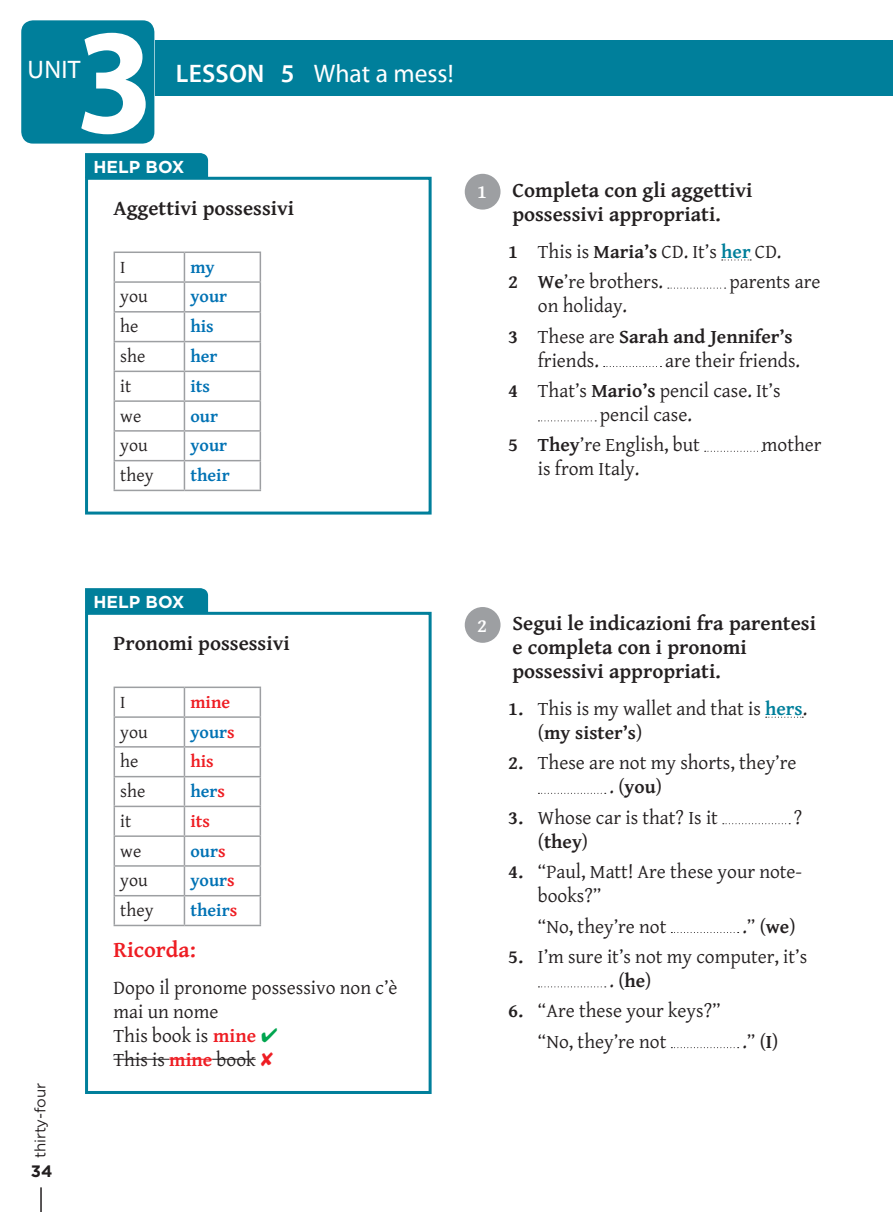
<style>
.page{position:relative;width:893px;height:1212px;background:#fff}
.page>*{position:absolute;margin:0;border:0;box-sizing:border-box;transform-origin:0 0}
.t1{font:700 semi-condensed 151.5px "Myriad Pro";color:#fff}
.t2{font:25.5px "Myriad Pro";color:#fff}
.t3{font:700 22.5px "Kind 10";color:#ee1d23}
.t4{font:700 21px/24px "Kind 10";color:#231f20}
.t5{font:19.5px/24px "Kind 10";color:#231f20}
.t6{font:700 19.5px/30.5px "Kind 10";color:#231f20}
.t7{font:700 19.5px "Kind 10";color:#fff}
.t8{font:700 18px "Kind 10";color:#0072b4}
.t9{font:18px "Kind 10";color:#231f20}
.t10{font:700 18px "Kind 10";color:#ee1d23}
.t11{font:700 17.25px "Gotham";color:#fff}
.t12{font:700 16.5px "Gotham";color:#231f20}
.t13{font:15px "Gotham";letter-spacing:-.005em;color:#231f20}
.s1{font-weight:600}
.s2{font-weight:700}
.s3{font-weight:700;color:#007f9b}
.s4{font-weight:400}
.s5{color:#ee1d23}
.s6{font-weight:700;color:#ee1d23}
.s7{color:#00a54f}
</style>
<div class="page">
<div style="left:156px;top:40px;width:737px;height:56px;background:#007f9b"></div>
<div style="left:21px;top:20px;width:133px;height:124px;background:#007f9b;border-radius:12px"></div>
<hr style="left:40px;top:1187px;width:2px;height:25px;background:#231f20">
<svg style="left:766px;top:717px;width:37px;height:1px"></svg>
<svg style="left:538px;top:793px;width:68px;height:1px"></svg>
<svg style="left:723px;top:823px;width:67px;height:1px"></svg>
<svg style="left:671px;top:932px;width:68px;height:1px"></svg>
<svg style="left:538px;top:986px;width:68px;height:1px"></svg>
<svg style="left:671px;top:1047px;width:68px;height:1px"></svg>
<div style="left:465px;top:607px;width:35px;height:36px;background:#9d9fa2;border-radius:50%"></div>
<svg style="left:722px;top:259px;width:29px;height:1px"></svg>
<svg style="left:668px;top:288px;width:58px;height:1px"></svg>
<svg style="left:604px;top:366px;width:57px;height:1px"></svg>
<svg style="left:538px;top:420px;width:58px;height:1px"></svg>
<svg style="left:705px;top:451px;width:57px;height:1px"></svg>
<div style="left:465px;top:174px;width:35px;height:36px;background:#9d9fa2;border-radius:50%"></div>
<hr style="left:114px;top:251px;width:70px;height:2px;background:#9d9fa2">
<hr style="left:184px;top:251px;width:77px;height:2px;background:#9d9fa2">
<hr style="left:114px;top:281px;width:70px;height:2px;background:#9d9fa2">
<hr style="left:184px;top:281px;width:77px;height:2px;background:#9d9fa2">
<hr style="left:114px;top:311px;width:70px;height:2px;background:#9d9fa2">
<hr style="left:184px;top:311px;width:77px;height:2px;background:#9d9fa2">
<hr style="left:114px;top:341px;width:70px;height:1px;background:#9d9fa2">
<hr style="left:184px;top:341px;width:77px;height:1px;background:#9d9fa2">
<hr style="left:114px;top:371px;width:70px;height:1px;background:#9d9fa2">
<hr style="left:184px;top:371px;width:77px;height:1px;background:#9d9fa2">
<hr style="left:114px;top:400px;width:70px;height:2px;background:#9d9fa2">
<hr style="left:184px;top:400px;width:77px;height:2px;background:#9d9fa2">
<hr style="left:114px;top:430px;width:70px;height:2px;background:#9d9fa2">
<hr style="left:184px;top:430px;width:77px;height:2px;background:#9d9fa2">
<hr style="left:114px;top:460px;width:70px;height:1px;background:#9d9fa2">
<svg style="left:114px;top:253px;width:1px;height:237px"></svg>
<hr style="left:184px;top:460px;width:77px;height:1px;background:#9d9fa2">
<svg style="left:184px;top:253px;width:1px;height:237px"></svg>
<svg style="left:260px;top:253px;width:1px;height:237px"></svg>
<hr style="left:114px;top:490px;width:70px;height:1px;background:#9d9fa2">
<hr style="left:184px;top:490px;width:77px;height:1px;background:#9d9fa2">
<div style="left:85px;top:177px;width:347px;height:337px;border:3px solid #007f9b"></div>
<hr style="left:114px;top:686px;width:70px;height:2px;background:#9d9fa2">
<hr style="left:184px;top:686px;width:77px;height:2px;background:#9d9fa2">
<hr style="left:114px;top:716px;width:70px;height:2px;background:#9d9fa2">
<hr style="left:184px;top:716px;width:77px;height:2px;background:#9d9fa2">
<hr style="left:114px;top:746px;width:70px;height:2px;background:#9d9fa2">
<hr style="left:184px;top:746px;width:77px;height:2px;background:#9d9fa2">
<hr style="left:114px;top:776px;width:70px;height:1px;background:#9d9fa2">
<hr style="left:184px;top:776px;width:77px;height:1px;background:#9d9fa2">
<hr style="left:114px;top:806px;width:70px;height:1px;background:#9d9fa2">
<hr style="left:184px;top:806px;width:77px;height:1px;background:#9d9fa2">
<hr style="left:114px;top:835px;width:70px;height:2px;background:#9d9fa2">
<hr style="left:184px;top:835px;width:77px;height:2px;background:#9d9fa2">
<hr style="left:114px;top:865px;width:70px;height:2px;background:#9d9fa2">
<hr style="left:184px;top:865px;width:77px;height:2px;background:#9d9fa2">
<hr style="left:114px;top:895px;width:70px;height:1px;background:#9d9fa2">
<svg style="left:114px;top:688px;width:1px;height:237px"></svg>
<hr style="left:184px;top:895px;width:77px;height:1px;background:#9d9fa2">
<svg style="left:184px;top:688px;width:1px;height:237px"></svg>
<svg style="left:260px;top:688px;width:1px;height:237px"></svg>
<hr style="left:114px;top:925px;width:70px;height:1px;background:#9d9fa2">
<hr style="left:184px;top:925px;width:77px;height:1px;background:#9d9fa2">
<hr style="left:114px;top:1059px;width:55px;height:1px;background:#231f20">
<hr style="left:169px;top:1059px;width:43px;height:1px;background:#ee1d23">
<hr style="left:212px;top:1059px;width:44px;height:1px;background:#231f20">
<div style="left:85px;top:612px;width:347px;height:482px;border:3px solid #007f9b"></div>
<div style="left:85px;top:153px;width:123px;height:25px;background:#007f9b"></div>
<div style="left:85px;top:588px;width:123px;height:25px;background:#007f9b"></div>
<h1 class="t1" style="left:76px;top:-3px;width:80px">3</h1>
<h2 class="t2" style="left:28px;top:55px;width:54px">UNIT</h2>
<h2 class="t2" style="left:176px;top:60px;width:279px"><span class="s1">LESSON 5</span> What a mess!</h2>
<p class="t11" style="left:94px;top:156px;width:92px">HELP BOX</p>
<p class="t4" style="left:114px;top:196px;width:182px">Aggettivi possessivi</p>
<p class="t9" style="left:120px;top:254px;width:7px">I</p>
<p class="t8" style="left:190px;top:253px;width:26px">my</p>
<p class="t9" style="left:120px;top:283px;width:29px">you</p>
<p class="t8" style="left:190px;top:283px;width:38px">your</p>
<p class="t9" style="left:120px;top:313px;width:20px">he</p>
<p class="t8" style="left:190px;top:313px;width:25px">his</p>
<p class="t9" style="left:120px;top:343px;width:27px">she</p>
<p class="t8" style="left:190px;top:343px;width:29px">her</p>
<p class="t9" style="left:120px;top:373px;width:13px">it</p>
<p class="t8" style="left:190px;top:372px;width:21px">its</p>
<p class="t9" style="left:120px;top:402px;width:23px">we</p>
<p class="t8" style="left:190px;top:402px;width:29px">our</p>
<p class="t9" style="left:120px;top:432px;width:29px">you</p>
<p class="t8" style="left:190px;top:432px;width:38px">your</p>
<p class="t9" style="left:120px;top:462px;width:35px">they</p>
<p class="t8" style="left:190px;top:462px;width:41px">their</p>
<p class="t7" style="left:477px;top:177px;width:11px">1</p>
<p class="t4" style="left:512px;top:177px;width:242px">Completa con gli aggettivi possessivi appropriati.</p>
<p class="t5" style="left:508px;top:235px;width:275px;line-height:30.5px"><span class="s2">1</span> This is <span class="s2">Maria’s</span> CD. It’s <span class="s3">her</span> CD.<br><span class="s2">2 We</span>’re brothers.</p>
<p class="t5" style="left:729px;top:269px;width:92px">parents are</p>
<p class="t6" style="left:508px;top:290px;width:286px;text-indent:30px"><span class="s4">on holiday.<br></span>3 <span class="s4">These are</span> Sarah and Jennifer’s</p>
<p class="t5" style="left:538px;top:347px;width:62px">friends.</p>
<p class="t5" style="left:508px;top:344px;width:293px;line-height:30.5px;text-indent:157px">are their friends.<br><span class="s2">4</span> That’s <span class="s2">Mario’s</span> pencil case. It’s</p>
<p class="t5" style="left:508px;top:398px;width:193px;line-height:30.5px;text-indent:92px">pencil case.<br><span class="s2">5 They</span>’re English, but</p>
<p class="t5" style="left:762px;top:432px;width:61px">mother</p>
<p class="t5" style="left:538px;top:456px;width:103px">is from Italy.</p>
<p class="t13" style="left:32px;top:1158px;width:77px;rotate:-90deg">thirty-four</p>
<p class="t12" style="left:31px;top:1161px;width:23px">34</p>
<p class="t11" style="left:94px;top:591px;width:92px">HELP BOX</p>
<p class="t4" style="left:114px;top:631px;width:178px">Pronomi possessivi</p>
<p class="t9" style="left:120px;top:689px;width:7px">I</p>
<p class="t10" style="left:190px;top:688px;width:41px">mine</p>
<p class="t9" style="left:120px;top:718px;width:29px">you</p>
<p class="t8" style="left:190px;top:718px;width:46px">your<span class="s5">s</span></p>
<p class="t9" style="left:120px;top:748px;width:20px">he</p>
<p class="t10" style="left:190px;top:748px;width:25px">his</p>
<p class="t9" style="left:120px;top:778px;width:27px">she</p>
<p class="t8" style="left:190px;top:778px;width:36px">her<span class="s5">s</span></p>
<p class="t9" style="left:120px;top:808px;width:13px">it</p>
<p class="t10" style="left:190px;top:807px;width:21px">its</p>
<p class="t9" style="left:120px;top:837px;width:23px">we</p>
<p class="t8" style="left:190px;top:837px;width:37px">our<span class="s5">s</span></p>
<p class="t9" style="left:120px;top:867px;width:29px">you</p>
<p class="t8" style="left:190px;top:867px;width:46px">your<span class="s5">s</span></p>
<p class="t9" style="left:120px;top:897px;width:35px">they</p>
<p class="t8" style="left:190px;top:897px;width:48px">their<span class="s5">s</span></p>
<p class="t3" style="left:114px;top:933px;width:84px">Ricorda:</p>
<p class="t5" style="left:114px;top:974px;width:285px">Dopo il pronome possessivo non c’è mai un nome<br>This book is <span class="s6">mine</span> <span class="s7">✔<br></span>This is <span class="s6">mine</span> book <span class="s5">✘</span></p>
<p class="t7" style="left:477px;top:611px;width:11px">2</p>
<p class="t4" style="left:512px;top:611px;width:305px">Segui le indicazioni fra parentesi e completa con i pronomi possessivi appropriati.</p>
<p class="t5" style="left:538px;top:695px;width:271px;text-indent:-30px"><span class="s2">1.</span> This is my wallet and that is <span class="s3">hers</span>. (<span class="s2">my sister’s</span>)</p>
<p class="t5" style="left:610px;top:750px;width:188px;text-indent:-101px"><span class="s2">2.</span> These are not my shorts, they’re . (<span class="s2">you</span>)</p>
<p class="t5" style="left:508px;top:804px;width:211px"><span class="s2">3.</span> Whose car is that? Is it</p>
<p class="t5" style="left:794px;top:804px;width:10px">?</p>
<p class="t6" style="left:538px;top:825px;width:52px"><span class="s4">(</span>they<span class="s4">)</span></p>
<p class="t5" style="left:538px;top:859px;width:266px;text-indent:-30px"><span class="s2">4.</span> “Paul, Matt! Are these your note&shy;books?”</p>
<p class="t5" style="left:538px;top:913px;width:130px">“No, they’re not</p>
<p class="t5" style="left:742px;top:913px;width:55px">.” (<span class="s2">we</span>)</p>
<p class="t5" style="left:610px;top:943px;width:199px;text-indent:-101px"><span class="s2">5.</span> I’m sure it’s not my computer, it’s . (<span class="s2">he</span>)</p>
<p class="t5" style="left:538px;top:994px;width:184px;line-height:30.5px;text-indent:-30px"><span class="s2">6.</span> “Are these your keys?” “No, they’re not</p>
<p class="t5" style="left:742px;top:1028px;width:37px">.” (<span class="s2">I</span>)</p>
</div>
